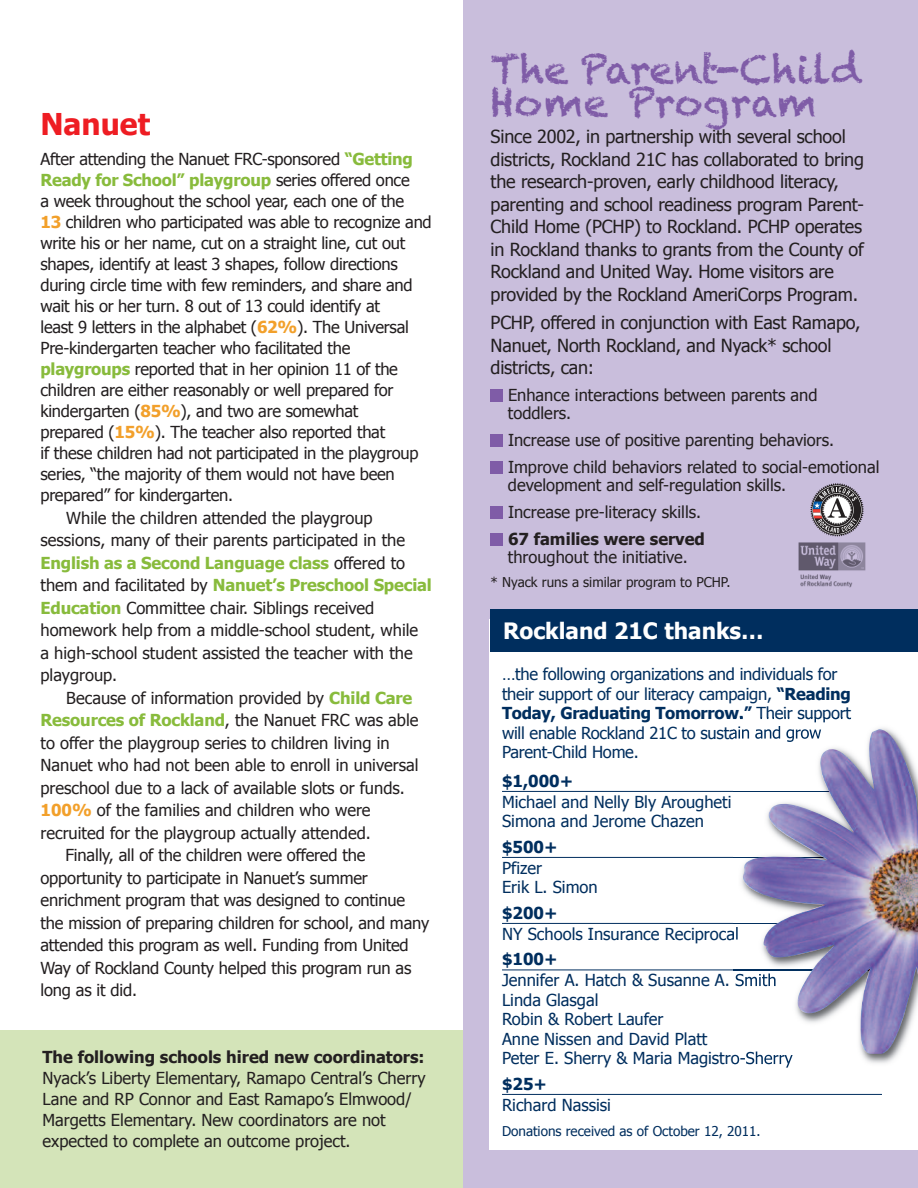
<style>
.page{position:relative;width:918px;height:1188px;background:#fff}
.page>*{position:absolute;margin:0;border:0;box-sizing:border-box;transform-origin:0 0}
.t1{font:39px/33px "Chalkduster";color:#7f5ca7}
.t2{font:700 30px "Tahoma";color:#ee1d23}
.t3{font:700 22.5px "Tahoma";color:#fff}
.t4{font:18px/22.5px "Tahoma";letter-spacing:-.01em;color:#231f20}
.t5{font:16.5px/21px "Tahoma";letter-spacing:-.01em;color:#231f20}
.t6{font:16.5px/19.5px "Tahoma";color:#002e5e}
.t7{font:700 16.5px "Tahoma";color:#231f20}
.t8{font:700 16.5px "Tahoma";color:#002e5e}
.t9{font:13.5px "Tahoma";color:#002e5e}
.t10{font:13.5px "Tahoma";color:#231f20}
.s1{font-weight:700;color:#88bb3c}
.s2{font-weight:700;color:#f2a02b}
.s3{font-weight:700}
</style>
<div class="page">
<div style="left:0;top:1030px;width:468px;height:158px;background:#d4e4b9"></div>
<div style="left:463px;top:0;width:455px;height:1188px;background:#c9bedc"></div>
<div style="left:491px;top:389px;width:12px;height:12px;background:#7f5ca7"></div>
<div style="left:491px;top:434px;width:12px;height:12px;background:#7f5ca7"></div>
<div style="left:491px;top:461px;width:12px;height:12px;background:#7f5ca7"></div>
<div style="left:491px;top:506px;width:12px;height:12px;background:#7f5ca7"></div>
<div style="left:491px;top:533px;width:12px;height:12px;background:#7f5ca7"></div>
<img style="left:798px;top:542px;width:67px;height:46px">
<div style="left:490px;top:619px;width:428px;height:531px;background:#fff"></div>
<div style="left:490px;top:609px;width:428px;height:43px;background:#002e5e"></div>
<hr style="left:502px;top:791px;width:380px;height:1px;background:#002e5e">
<hr style="left:502px;top:857px;width:380px;height:1px;background:#002e5e">
<hr style="left:502px;top:923px;width:380px;height:1px;background:#002e5e">
<hr style="left:502px;top:970px;width:380px;height:1px;background:#002e5e">
<hr style="left:502px;top:1094px;width:380px;height:1px;background:#002e5e">
<img style="left:733px;top:718px;width:165px;height:349px">
<img style="left:759px;top:718px;width:72px;height:4px">
<img style="left:742px;top:729px;width:176px;height:325px">
<svg style="left:810px;top:483px;width:54px;height:54px"></svg>
<h2 class="t2" style="left:40px;top:105px;width:111px">Nanuet</h2>
<p class="t5" style="left:40px;top:148px;width:393px">After attending the Nanuet FRC-sponsored <span class="s1">“Getting Ready for School” playgroup</span> series offered once<br>a week throughout the school year, each one of the<br><span class="s2">13</span> children who participated was able to recognize and write his or her name, cut on a straight line, cut out shapes, identify at least 3 shapes, follow directions during circle time with few reminders, and share and wait his or her turn. 8 out of 13 could identify at<br>least 9 letters in the alphabet (<span class="s2">62%</span>). The Universal Pre-kindergarten teacher who facilitated the <span class="s1">playgroups</span> reported that in her opinion 11 of the children are either reasonably or well prepared for kindergarten (<span class="s2">85%</span>), and two are somewhat<br>prepared (<span class="s2">15%</span>). The teacher also reported that<br>if these children had not participated in the playgroup series, “the majority of them would not have been prepared” for kindergarten.</p>
<p class="t5" style="left:40px;top:506px;width:393px;line-height:22.5px;text-indent:26px">While the children attended the playgroup sessions, many of their parents participated in the <span class="s1">English as a Second Language class</span> offered to them and facilitated by <span class="s1">Nanuet’s Preschool Special Education</span> Committee chair. Siblings received homework help from a middle-school student, while<br>a high-school student assisted the teacher with the playgroup.</p>
<p class="t5" style="left:66px;top:687px;width:348px">Because of information provided by <span class="s1">Child Care</span></p>
<p class="t5" style="left:40px;top:709px;width:380px"><span class="s1">Resources of Rockland</span>, the Nanuet FRC was able</p>
<p class="t5" style="left:40px;top:732px;width:351px">to offer the playgroup series to children living in</p>
<p class="t5" style="left:40px;top:754px;width:380px">Nanuet who had not been able to enroll in universal</p>
<p class="t5" style="left:40px;top:777px;width:366px">preschool due to a lack of available slots or funds.</p>
<p class="t5" style="left:40px;top:799px;width:332px"><span class="s2">100%</span> of the families and children who were</p>
<p class="t5" style="left:41px;top:822px;width:332px">recruited for the playgroup actually attended.</p>
<p class="t5" style="left:65px;top:844px;width:301px">Finally, all of the children were offered the</p>
<p class="t5" style="left:41px;top:867px;width:329px">opportunity to participate in Nanuet’s summer</p>
<p class="t5" style="left:41px;top:889px;width:366px">enrichment program that was designed to continue</p>
<p class="t5" style="left:41px;top:912px;width:390px">the mission of preparing children for school, and many</p>
<p class="t5" style="left:40px;top:934px;width:370px">attended this program as well. Funding from United</p>
<p class="t5" style="left:40px;top:957px;width:372px">Way of Rockland County helped this program run as</p>
<p class="t5" style="left:40px;top:979px;width:98px">long as it did.</p>
<p class="t7" style="left:43px;top:1046px;width:384px">The following schools hired new coordinators:</p>
<p class="t5" style="left:43px;top:1067px;width:385px">Nyack’s Liberty Elementary, Ramapo Central’s Cherry Lane and RP Connor and East Ramapo’s Elmwood/ Margetts Elementary. New coordinators are not expected to complete an outcome project.</p>
<h1 class="t1" style="left:491px;top:53px;width:372px">The Parent-Child<br>Home Program</h1>
<p class="t4" style="left:491px;top:125px;width:375px">Since 2002, in partnership with several school districts, Rockland 21C has collaborated to bring the research-proven, early childhood literacy, parenting and school readiness program Parent-Child Home (PCHP) to Rockland. PCHP operates in Rockland thanks to grants from the County of Rockland and United Way. Home visitors are provided by the Rockland AmeriCorps Program.</p>
<p class="t4" style="left:491px;top:311px;width:371px">PCHP, offered in conjunction with East Ramapo,<br>Nanuet, North Rockland, and Nyack* school districts, can:</p>
<p class="t5" style="left:508px;top:386px;width:311px;line-height:18px">Enhance interactions between parents and toddlers.</p>
<p class="t5" style="left:508px;top:426px;width:373px;line-height:27px">Increase use of positive parenting behaviors.<br>Improve child behaviors related to social-emotional</p>
<p class="t5" style="left:508px;top:471px;width:280px;line-height:27px">development and self-regulation skills.<br>Increase pre-literacy skills.</p>
<p class="t7" style="left:508px;top:529px;width:198px">67 families were served</p>
<p class="t5" style="left:508px;top:546px;width:181px">throughout the initiative.</p>
<p class="t10" style="left:491px;top:574px;width:241px">* Nyack runs a similar program to PCHP.</p>
<h3 class="t3" style="left:503px;top:616px;width:262px">Rockland 21C thanks…</h3>
<p class="t6" style="left:502px;top:664px;width:351px">…the following organizations and individuals for their support of our literacy campaign, <span class="s3">“Reading Today, Graduating Tomorrow.”</span> Their support will enable Rockland 21C to sustain and grow Parent-Child Home.</p>
<p class="t8" style="left:502px;top:770px;width:73px">$1,000+</p>
<p class="t6" style="left:502px;top:791px;width:231px">Michael and Nelly Bly Arougheti<br>Simona and Jerome Chazen</p>
<p class="t8" style="left:502px;top:836px;width:57px">$500+</p>
<p class="t6" style="left:502px;top:857px;width:97px">Pfizer<br>Erik L. Simon</p>
<p class="t8" style="left:502px;top:902px;width:57px">$200+</p>
<p class="t6" style="left:502px;top:923px;width:238px">NY Schools Insurance Reciprocal</p>
<p class="t8" style="left:502px;top:949px;width:57px">$100+</p>
<p class="t6" style="left:502px;top:970px;width:292px">Jennifer A. Hatch &amp; Susanne A. Smith<br>Linda Glasgal<br>Robin &amp; Robert Laufer<br>Anne Nissen and David Platt<br>Peter E. Sherry &amp; Maria Magistro-Sherry</p>
<p class="t8" style="left:502px;top:1073px;width:47px">$25+</p>
<p class="t6" style="left:502px;top:1094px;width:110px">Richard Nassisi</p>
<p class="t9" style="left:502px;top:1123px;width:260px">Donations received as of October 12, 2011.</p>
</div>
